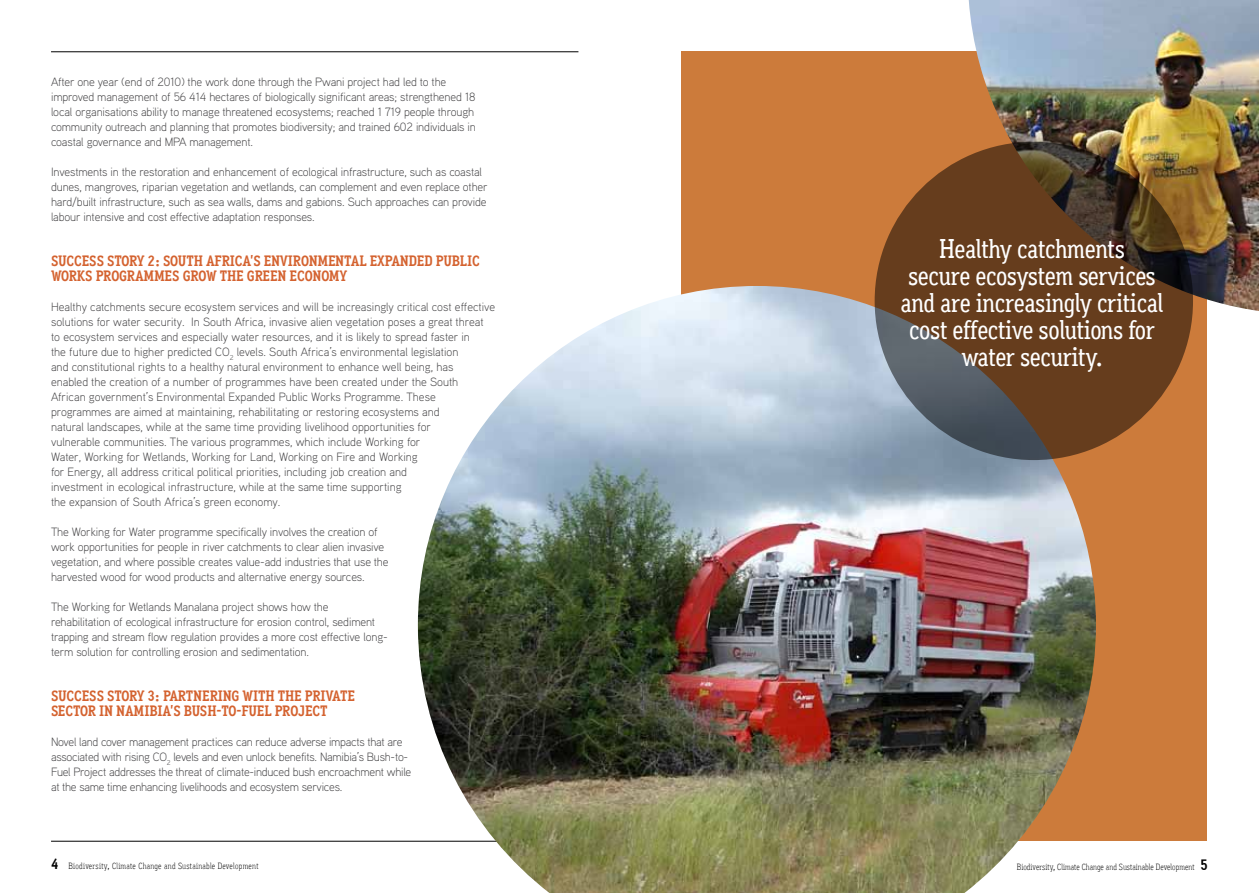
<style>
.page{position:relative;width:1259px;height:893px;background:#fff}
.page>*{position:absolute;margin:0;border:0;box-sizing:border-box;transform-origin:0 0}
.t1{font:500 27px/27px "Aaux Office";letter-spacing:-.02em;color:#fff;text-align:center}
.t2{font:700 15px/15px "Aaux Office";letter-spacing:-.01em;color:#d4622f}
.t3{font:300 12px/15px "Aaux Pro";letter-spacing:-.01em;color:#414042}
.t4{font:300 9px "Aaux Office";letter-spacing:.025em;color:#000}
.t5{font:300 9px "Aaux Office";letter-spacing:.005em;color:#000}
.s1{font-weight:700;font-size:15px}
</style>
<div class="page">
<div style="left:681px;top:52px;width:526px;height:789px;background:#cc7b3b"></div>
<hr style="left:51px;top:51px;width:527px;height:1px;background:#000">
<hr style="left:51px;top:841px;width:527px;height:1px;background:#000">
<img style="left:418px;top:286px;width:678px;height:607px">
<img style="left:968px;top:0;width:291px;height:311px">
<svg style="left:874px;top:142px;width:319px;height:318px;background:#5c3f28"></svg>
<p class="t3" style="left:51px;top:74px;width:426px">After one year (end of 2010) the work done through the Pwani project had led to the improved management of 56 414 hectares of biologically significant areas; strengthened 18 local organisations ability to manage threatened ecosystems; reached 1 719 people through community outreach and planning that promotes biodiversity; and trained 602 individuals in coastal governance and MPA management.</p>
<p class="t3" style="left:51px;top:164px;width:438px">Investments in the restoration and enhancement of ecological infrastructure, such as coastal dunes, mangroves, riparian vegetation and wetlands, can complement and even replace other hard/built infrastructure, such as sea walls, dams and gabions. Such approaches can provide labour intensive and cost effective adaptation responses.</p>
<p class="t2" style="left:51px;top:253px;width:430px">SUCCESS STORY 2: SOUTH AFRICA’S ENVIRONMENTAL EXPANDED PUBLIC<br>WORKS PROGRAMMES GROW THE GREEN ECONOMY</p>
<p class="t3" style="left:51px;top:299px;width:445px">Healthy catchments secure ecosystem services and will be increasingly critical cost effective solutions for water security. In South Africa, invasive alien vegetation poses a great threat to ecosystem services and especially water resources, and it is likely to spread faster in<br>the future due to higher predicted CO<sub>2</sub> levels. South Africa’s environmental legislation<br>and constitutional rights to a healthy natural environment to enhance well being, has<br>enabled the creation of a number of programmes have been created under the South African government’s Environmental Expanded Public Works Programme. These programmes are aimed at maintaining, rehabilitating or restoring ecosystems and<br>natural landscapes, while at the same time providing livelihood opportunities for<br>vulnerable communities. The various programmes, which include Working for<br>Water, Working for Wetlands, Working for Land, Working on Fire and Working<br>for Energy, all address critical political priorities, including job creation and<br>investment in ecological infrastructure, while at the same time supporting<br>the expansion of South Africa’s green economy.</p>
<p class="t3" style="left:51px;top:524px;width:339px">The Working for Water programme specifically involves the creation of work opportunities for people in river catchments to clear alien invasive vegetation, and where possible creates value-add industries that use the harvested wood for wood products and alternative energy sources.</p>
<p class="t3" style="left:51px;top:599px;width:338px">The Working for Wetlands Manalana project shows how the rehabilitation of ecological infrastructure for erosion control, sediment trapping and stream flow regulation provides a more cost effective long&shy;term solution for controlling erosion and sedimentation.</p>
<p class="t2" style="left:51px;top:688px;width:305px">SUCCESS STORY 3: PARTNERING WITH THE PRIVATE<br>SECTOR IN NAMIBIA’S BUSH-TO-FUEL PROJECT</p>
<p class="t3" style="left:51px;top:734px;width:362px">Novel land cover management practices can reduce adverse impacts that are associated with rising CO<sub>2</sub> levels and even unlock benefits. Namibia’s Bush-to-Fuel Project addresses the threat of climate-induced bush encroachment while at the same time enhancing livelihoods and ecosystem services.</p>
<h1 class="t1" style="left:900px;top:235px;width:265px">Healthy catchments<br>secure ecosystem services and are increasingly critical cost effective solutions for water security.</h1>
<p class="t4" style="left:51px;top:861px;width:209px"><span class="s1">4</span> Biodiversity, Climate Change and Sustainable Development</p>
<p class="t5" style="left:1017px;top:862px;width:193px">Biodiversity, Climate Change and Sustainable Development <span class="s1">5</span></p>
</div>
